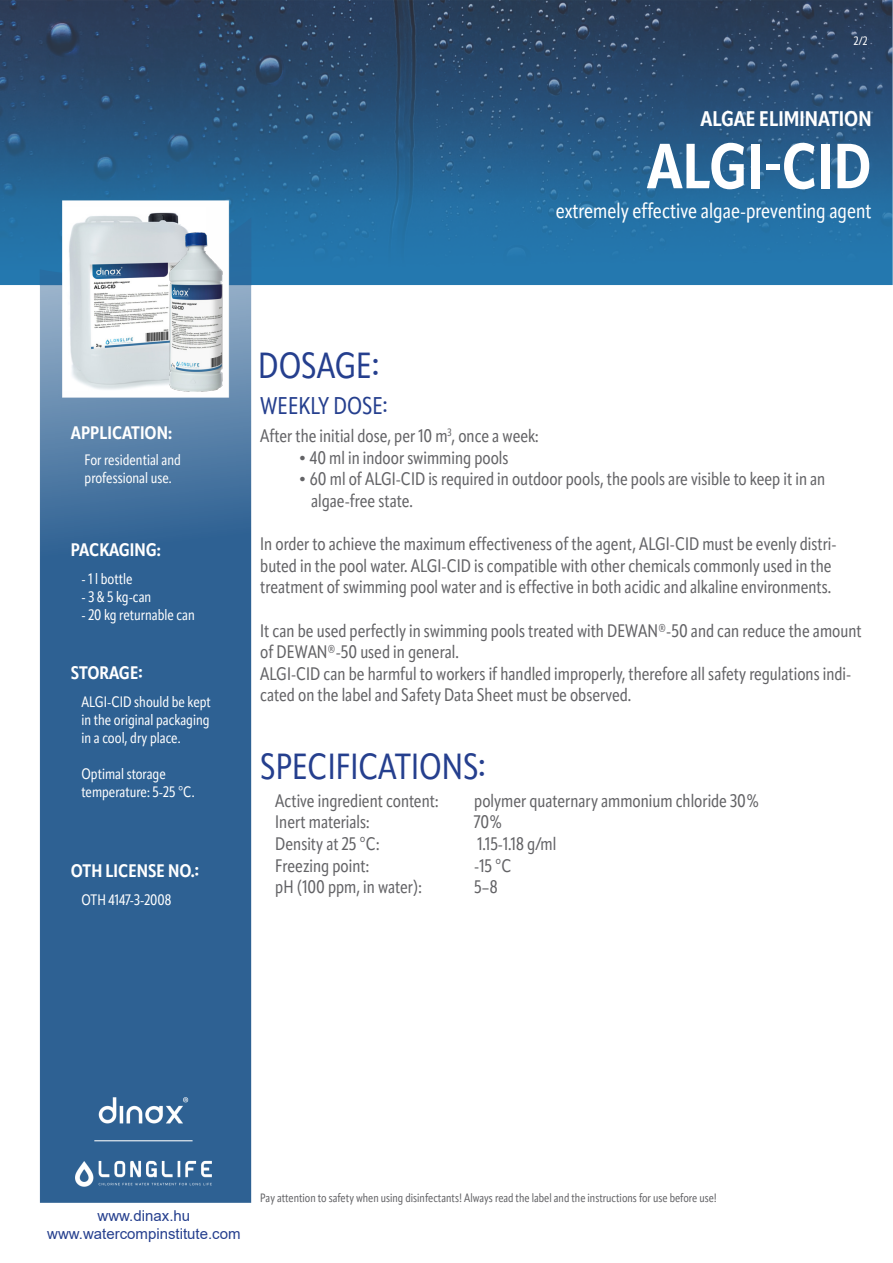
<style>
.page{position:relative;width:893px;height:1263px;background:#fff}
.page>*{position:absolute;margin:0;border:0;box-sizing:border-box;transform-origin:0 0}
.t1{font:700 63px "Apparat Cond";color:#fff}
.t2{font:36px "Apparat Cond";color:#253f8e}
.t3{font:24px "Apparat Cond";color:#253f8e}
.t4{font:21px "Apparat Cond";color:#fff}
.t5{font:700 21px "Apparat Cond";color:#fff}
.t6{font:18px/21.6px "Apparat Cond";color:#636366}
.t7{font:700 18px "Apparat Cond";color:#fff}
.t8{font:15px/18px "Apparat Cond";color:#fff;text-align:justify}
.t9{font:15px "Arial";color:#253f8e}
.t10{font:12px "Apparat Cond";color:#636366}
.t11{font:12px "Apparat Cond";color:#fff}
</style>
<div class="page">
<img style="left:0;top:0;width:893px;height:1202px">
<img style="left:64px;top:208px;width:141px;height:182px">
<img style="left:132px;top:219px;width:126px;height:189px">
<img style="left:76px;top:1097px;width:136px;height:90px">
<p class="t11" style="left:854px;top:34px;width:15px">2/2</p>
<p class="t5" style="left:700px;top:106px;width:173px">ALGAE ELIMINATION</p>
<p class="t1" style="left:647px;top:128px;width:226px">ALGI-CID</p>
<p class="t4" style="left:556px;top:198px;width:317px">extremely effective algae-preventing agent</p>
<p class="t7" style="left:71px;top:422px;width:103px">APPLICATION:</p>
<p class="t8" style="left:85px;top:450px;width:98px">For residential and</p>
<p class="t8" style="left:85px;top:468px;width:89px">professional use.</p>
<p class="t7" style="left:71px;top:539px;width:92px">PACKAGING:</p>
<p class="t8" style="left:82px;top:569px;width:53px">- 1 l bottle</p>
<p class="t8" style="left:82px;top:587px;width:71px">- 3 &amp; 5 kg-can</p>
<p class="t8" style="left:82px;top:605px;width:115px">- 20 kg returnable can</p>
<p class="t7" style="left:71px;top:662px;width:73px">STORAGE:</p>
<p class="t8" style="left:82px;top:692px;width:131px">ALGI-CID should be kept in the original packaging in a cool, dry place.</p>
<p class="t8" style="left:82px;top:764px;width:115px">Optimal storage temperature: 5-25 °C.</p>
<p class="t7" style="left:71px;top:860px;width:130px">OTH LICENSE NO.:</p>
<p class="t8" style="left:82px;top:891px;width:91px">OTH 4147-3-2008</p>
<p class="t2" style="left:258px;top:344px;width:122px">DOSAGE:</p>
<p class="t3" style="left:260px;top:391px;width:129px">WEEKLY DOSE:</p>
<p class="t6" style="left:260px;top:425px;width:280px">After the initial dose, per 10 m<sup>3</sup>, once a week:</p>
<p class="t6" style="left:299px;top:447px;width:212px">• 40 ml in indoor swimming pools</p>
<p class="t6" style="left:311px;top:468px;width:516px;text-indent:-13px">• 60 ml of ALGI-CID is required in outdoor pools, the pools are visible to keep it in an algae-free state.</p>
<p class="t6" style="left:260px;top:533px;width:578px">In order to achieve the maximum effectiveness of the agent, ALGI-CID must be evenly distri&shy;buted in the pool water. ALGI-CID is compatible with other chemicals commonly used in the treatment of swimming pool water and is effective in both acidic and alkaline environments.</p>
<p class="t6" style="left:260px;top:619px;width:603px">It can be used perfectly in swimming pools treated with DEWAN®-50 and can reduce the amount of DEWAN®-50 used in general.<br>ALGI-CID can be harmful to workers if handled improperly, therefore all safety regulations indi&shy;cated on the label and Safety Data Sheet must be observed.</p>
<p class="t2" style="left:260px;top:745px;width:227px">SPECIFICATIONS:</p>
<p class="t6" style="left:275px;top:790px;width:165px">Active ingredient content:</p>
<p class="t6" style="left:474px;top:790px;width:287px">polymer quaternary ammonium chloride 30%</p>
<p class="t6" style="left:275px;top:811px;width:96px">Inert materials:</p>
<p class="t6" style="left:474px;top:811px;width:30px">70%</p>
<p class="t6" style="left:275px;top:833px;width:106px">Density at 25 °C:</p>
<p class="t6" style="left:477px;top:833px;width:80px">1.15-1.18 g/ml</p>
<p class="t6" style="left:275px;top:855px;width:95px">Freezing point:</p>
<p class="t6" style="left:474px;top:855px;width:39px">-15 °C</p>
<p class="t6" style="left:275px;top:876px;width:148px">pH (100 ppm, in water):</p>
<p class="t6" style="left:474px;top:876px;width:25px">5–8</p>
<p class="t9" style="left:98px;top:1206px;width:94px">www.dinax.hu</p>
<p class="t9" style="left:47px;top:1224px;width:195px">www.watercompinstitute.com</p>
<p class="t10" style="left:260px;top:1190px;width:458px">Pay attention to safety when using disinfectants! Always read the label and the instructions for use before use!</p>
</div>
